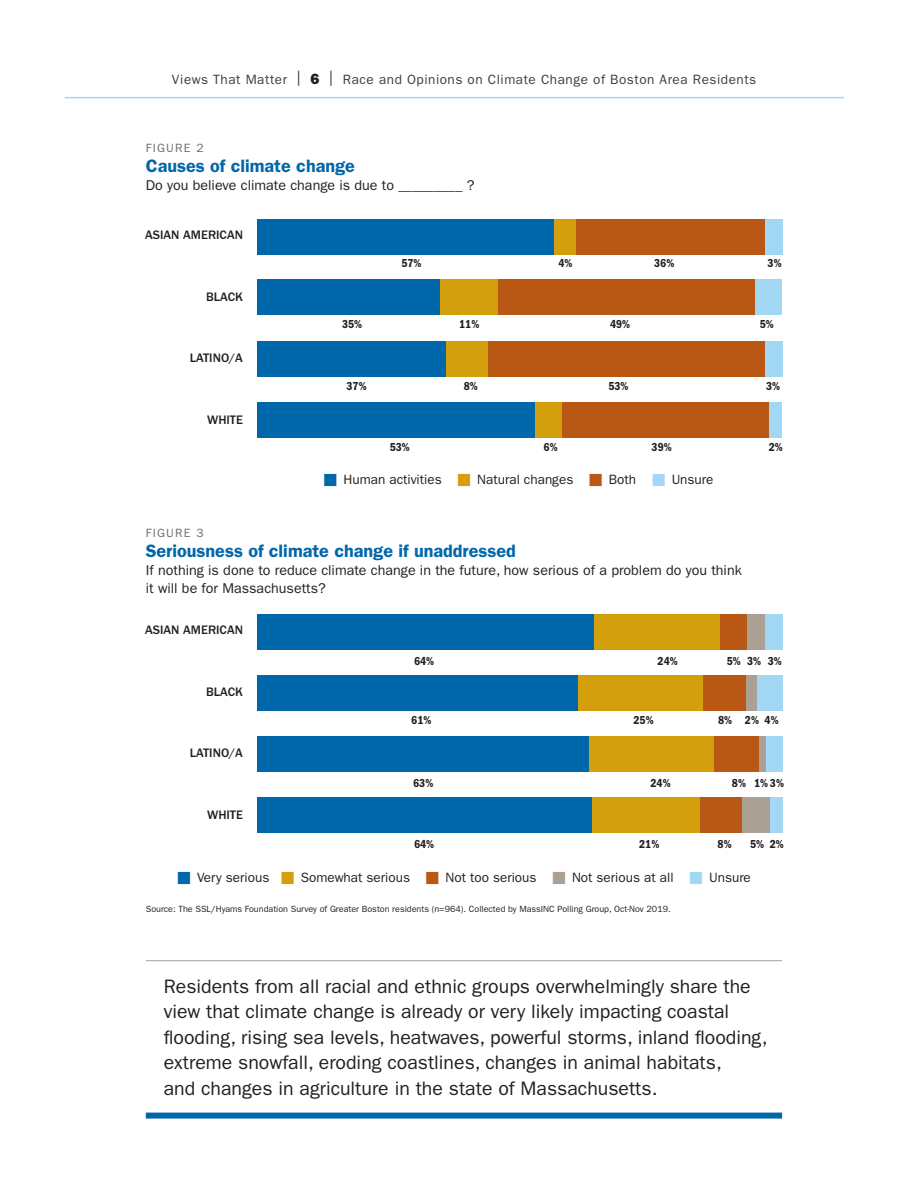
<style>
.page{position:relative;width:918px;height:1188px;background:#fff}
.page>*{position:absolute;margin:0;border:0;box-sizing:border-box;transform-origin:0 0}
.t1{font:19.5px/25.5px "ITC Franklin Gothic Std";color:#231f20}
.t2{font:600 18px "ITC Franklin Gothic Std";color:#0067aa}
.t3{font:14.25px/18px "ITC Franklin Gothic Std";color:#231f20}
.t4{font:13.5px "ITC Franklin Gothic Std";color:#231f20}
.t5{font:13.5px "ITC Franklin Gothic Std";letter-spacing:.04em;color:#3e3e3f}
.t6{font:500 12.75px "ITC Franklin Gothic Std";color:#231f20}
.t7{font:12px "ITC Franklin Gothic Std Dm Cd";color:#231f20}
.t8{font:12px "ITC Franklin Gothic Std";color:#6c6d70}
.t9{font:9px "ITC Franklin Gothic Std";color:#231f20}
.s1{font-size:15px;color:#231f20}
.s2{font-family:"ITC Franklin Gothic Std Hvy";font-size:15px;color:#231f20}
.s3{color:#0067aa}
.s4{color:#d49f0c}
.s5{color:#b95814}
.s6{color:#a3d8f4}
.s7{color:#aba095}
</style>
<div class="page">
<hr style="left:65px;top:97px;width:779px;height:1px;background:#a3d8f4">
<div style="left:257px;top:219px;width:297px;height:36px;background:#0067aa"></div>
<div style="left:554px;top:219px;width:22px;height:36px;background:#d49f0c"></div>
<div style="left:576px;top:219px;width:189px;height:36px;background:#b95814"></div>
<div style="left:257px;top:280px;width:183px;height:35px;background:#0067aa"></div>
<div style="left:440px;top:280px;width:58px;height:35px;background:#d49f0c"></div>
<div style="left:498px;top:280px;width:257px;height:35px;background:#b95814"></div>
<div style="left:257px;top:341px;width:190px;height:36px;background:#0067aa"></div>
<div style="left:447px;top:341px;width:41px;height:36px;background:#d49f0c"></div>
<div style="left:489px;top:341px;width:276px;height:36px;background:#b95814"></div>
<div style="left:257px;top:402px;width:278px;height:35px;background:#0067aa"></div>
<div style="left:535px;top:402px;width:27px;height:35px;background:#d49f0c"></div>
<div style="left:562px;top:402px;width:207px;height:35px;background:#b95814"></div>
<div style="left:755px;top:280px;width:27px;height:35px;background:#a3d8f4"></div>
<div style="left:765px;top:219px;width:17px;height:36px;background:#a3d8f4"></div>
<div style="left:765px;top:341px;width:17px;height:36px;background:#a3d8f4"></div>
<div style="left:769px;top:402px;width:13px;height:35px;background:#a3d8f4"></div>
<div style="left:257px;top:614px;width:337px;height:36px;background:#0067aa"></div>
<div style="left:719px;top:614px;width:28px;height:36px;background:#b95814"></div>
<div style="left:257px;top:675px;width:321px;height:35px;background:#0067aa"></div>
<div style="left:578px;top:675px;width:131px;height:35px;background:#d49f0c"></div>
<div style="left:703px;top:675px;width:43px;height:35px;background:#b95814"></div>
<div style="left:257px;top:736px;width:333px;height:36px;background:#0067aa"></div>
<div style="left:590px;top:736px;width:127px;height:36px;background:#d49f0c"></div>
<div style="left:715px;top:736px;width:44px;height:36px;background:#b95814"></div>
<div style="left:257px;top:797px;width:336px;height:35px;background:#0067aa"></div>
<div style="left:593px;top:797px;width:108px;height:35px;background:#d49f0c"></div>
<div style="left:701px;top:797px;width:42px;height:35px;background:#b95814"></div>
<div style="left:756px;top:675px;width:27px;height:35px;background:#a3d8f4"></div>
<div style="left:765px;top:614px;width:18px;height:36px;background:#a3d8f4"></div>
<div style="left:766px;top:736px;width:17px;height:36px;background:#a3d8f4"></div>
<div style="left:770px;top:797px;width:13px;height:35px;background:#a3d8f4"></div>
<div style="left:594px;top:614px;width:125px;height:36px;background:#d49f0c"></div>
<div style="left:747px;top:614px;width:18px;height:36px;background:#aba095"></div>
<div style="left:746px;top:675px;width:11px;height:35px;background:#aba095"></div>
<div style="left:759px;top:736px;width:7px;height:36px;background:#aba095"></div>
<div style="left:742px;top:797px;width:28px;height:35px;background:#aba095"></div>
<hr style="left:146px;top:960px;width:636px;height:1px;background:#aba095">
<div style="left:146px;top:1113px;width:636px;height:6px;background:#0067aa"></div>
<p class="t5" style="left:172px;top:71px;width:586px">Views That Matter <span class="s1">|</span> <span class="s2">6</span> <span class="s1">|</span> Race and Opinions on Climate Change of Boston Area Residents</p>
<p class="t8" style="left:146px;top:141px;width:16px">Figure</p>
<p class="t8" style="left:196px;top:141px;width:9px">2</p>
<p class="t2" style="left:146px;top:155px;width:211px">Causes of climate change</p>
<p class="t3" style="left:146px;top:176px;width:330px">Do you believe climate change is due to _________ ?</p>
<p class="t6" style="left:145px;top:228px;width:99px">ASIAN AMERICAN</p>
<p class="t6" style="left:206px;top:289px;width:38px">BLACK</p>
<p class="t6" style="left:190px;top:351px;width:54px">LATINO/A</p>
<p class="t6" style="left:207px;top:412px;width:37px">WHITE</p>
<p class="t7" style="left:401px;top:257px;width:22px">57%</p>
<p class="t7" style="left:558px;top:257px;width:16px">4%</p>
<p class="t7" style="left:654px;top:257px;width:22px">36%</p>
<p class="t7" style="left:768px;top:257px;width:16px">3%</p>
<p class="t7" style="left:342px;top:317px;width:22px">35%</p>
<p class="t7" style="left:459px;top:317px;width:22px">11%</p>
<p class="t7" style="left:610px;top:317px;width:22px">49%</p>
<p class="t7" style="left:760px;top:317px;width:16px">5%</p>
<p class="t7" style="left:346px;top:379px;width:22px">37%</p>
<p class="t7" style="left:464px;top:379px;width:16px">8%</p>
<p class="t7" style="left:608px;top:379px;width:22px">53%</p>
<p class="t7" style="left:766px;top:379px;width:16px">3%</p>
<p class="t7" style="left:390px;top:440px;width:22px">53%</p>
<p class="t7" style="left:544px;top:440px;width:16px">6%</p>
<p class="t7" style="left:652px;top:440px;width:22px">39%</p>
<p class="t7" style="left:769px;top:440px;width:16px">2%</p>
<p class="t4" style="left:324px;top:471px;width:391px"><span class="s3">■</span> Human activities <span class="s4">■</span> Natural changes <span class="s5">■</span> Both <span class="s6">■</span> Unsure</p>
<p class="t8" style="left:146px;top:526px;width:16px">Figure</p>
<p class="t8" style="left:196px;top:526px;width:9px">3</p>
<p class="t2" style="left:146px;top:540px;width:372px">Seriousness of climate change if unaddressed</p>
<p class="t3" style="left:146px;top:561px;width:598px">If nothing is done to reduce climate change in the future, how serious of a problem do you think it will be for Massachusetts?</p>
<p class="t6" style="left:145px;top:623px;width:99px">ASIAN AMERICAN</p>
<p class="t6" style="left:206px;top:684px;width:38px">BLACK</p>
<p class="t6" style="left:190px;top:746px;width:54px">LATINO/A</p>
<p class="t6" style="left:207px;top:807px;width:37px">WHITE</p>
<p class="t7" style="left:414px;top:654px;width:22px">64%</p>
<p class="t7" style="left:658px;top:654px;width:22px">24%</p>
<p class="t7" style="left:727px;top:654px;width:57px">5% 3% 3%</p>
<p class="t7" style="left:411px;top:713px;width:22px">61%</p>
<p class="t7" style="left:633px;top:713px;width:22px">25%</p>
<p class="t7" style="left:718px;top:713px;width:62px">8% 2% 4%</p>
<p class="t7" style="left:413px;top:776px;width:22px">63%</p>
<p class="t7" style="left:651px;top:776px;width:22px">24%</p>
<p class="t7" style="left:732px;top:776px;width:54px">8% 1% 3%</p>
<p class="t7" style="left:414px;top:837px;width:22px">64%</p>
<p class="t7" style="left:639px;top:837px;width:22px">21%</p>
<p class="t7" style="left:718px;top:837px;width:16px">8%</p>
<p class="t7" style="left:750px;top:837px;width:35px">5% 2%</p>
<p class="t4" style="left:178px;top:869px;width:575px"><span class="s3">■</span> Very serious <span class="s4">■</span> Somewhat serious <span class="s5">■</span> Not too serious <span class="s7">■</span> Not serious at all <span class="s6">■</span> Unsure</p>
<p class="t9" style="left:146px;top:904px;width:527px">Source: The SSL/Hyams Foundation Survey of Greater Boston residents (n=964). Collected by MassINC Polling Group, Oct-Nov 2019.</p>
<p class="t1" style="left:164px;top:973px;width:605px">Residents from all racial and ethnic groups overwhelmingly share the view that climate change is already or very likely impacting coastal flooding, rising sea levels, heatwaves, powerful storms, inland flooding, extreme snowfall, eroding coastlines, changes in animal habitats,<br>and changes in agriculture in the state of Massachusetts.</p>
</div>
